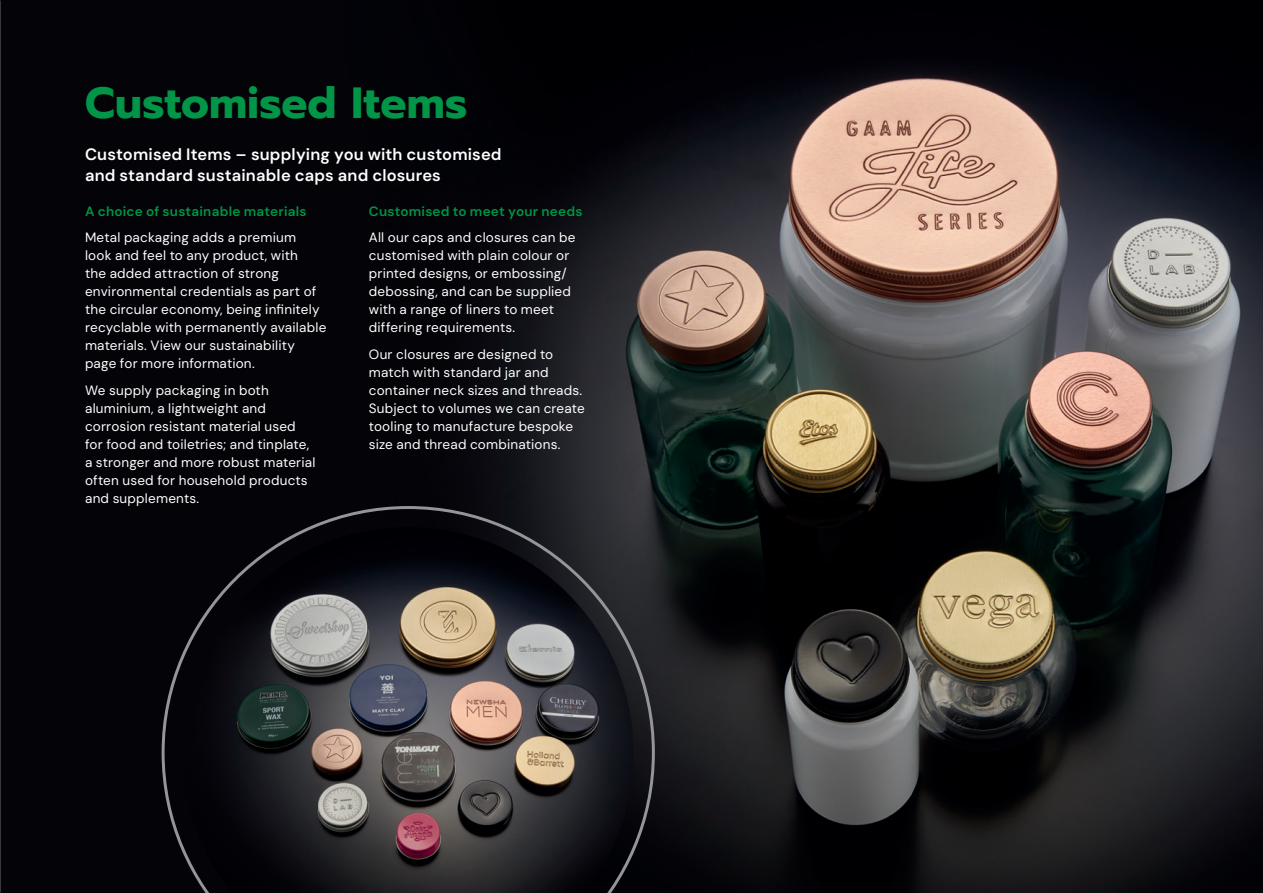
<style>
.page{position:relative;width:1263px;height:893px;background:#fff}
.page>*{position:absolute;margin:0;border:0;box-sizing:border-box;transform-origin:0 0}
.range_title{font:700 43.5px "Prompt";letter-spacing:.005em;color:#009547}
.intro_para{font:600 16.5px/21px "DM Sans";letter-spacing:.01em;color:#fff}
.body{font:13.5px/18px "DM Sans";letter-spacing:.015em;color:#fff}
.Heading_L2{font:600 13.5px "DM Sans";letter-spacing:.015em;color:#009547}
</style>
<div class="page">
<img style="left:0;top:0;width:1263px;height:893px">
<svg style="left:162px;top:506px;width:493px;height:387px"></svg>
<p class="range_title" style="left:85px;top:70px;width:384px">Customised Items</p>
<p class="intro_para" style="left:85px;top:144px;width:418px">Customised Items – supplying you with customised and standard sustainable caps and closures</p>
<p class="Heading_L2" style="left:85px;top:203px;width:223px">A choice of sustainable materials</p>
<p class="body" style="left:85px;top:229px;width:243px">Metal packaging adds a premium<br>look and feel to any product, with<br>the added attraction of strong environmental credentials as part of the circular economy, being infinitely recyclable with permanently available materials. View our sustainability page for more information.</p>
<p class="body" style="left:85px;top:381px;width:232px">We supply packaging in both aluminium, a lightweight and corrosion resistant material used for food and toiletries; and tinplate, a stronger and more robust material often used for household products and supplements.</p>
<p class="Heading_L2" style="left:369px;top:203px;width:215px">Customised to meet your needs</p>
<p class="body" style="left:369px;top:229px;width:208px">All our caps and closures can be customised with plain colour or printed designs, or embossing/ debossing, and can be supplied with a range of liners to meet differing requirements.</p>
<p class="body" style="left:369px;top:345px;width:217px">Our closures are designed to match with standard jar and container neck sizes and threads.<br>Subject to volumes we can create tooling to manufacture bespoke size and thread combinations.</p>
</div>
